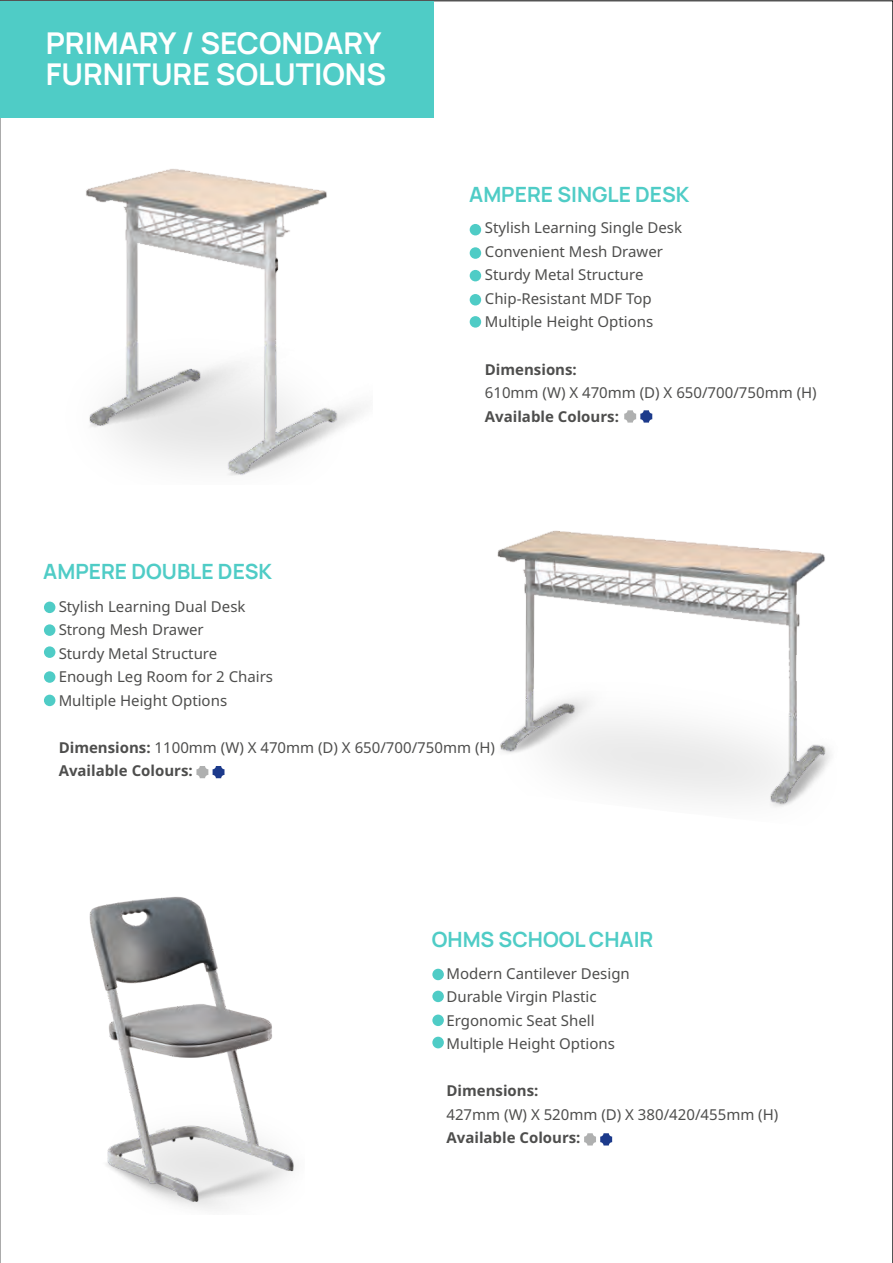
<style>
.page{position:relative;width:893px;height:1263px;background:#fff}
.page>*{position:absolute;margin:0;border:0;box-sizing:border-box;transform-origin:0 0}
.t1{font:700 30px/31px "Manrope";color:#fff}
.t2{font:700 21px "Manrope";color:#4fccc6}
.t3{font:15px/23.5px "Noto Sans";color:#4e4e4d}
.t4{font:700 15px "Noto Sans";color:#4e4e4d}
.s1{font-weight:700}
</style>
<div class="page">
<img style="left:86px;top:169px;width:276px;height:307px">
<img style="left:497px;top:530px;width:334px;height:277px">
<div style="left:470px;top:224px;width:11px;height:11px;background:#4fccc6;border-radius:50%"></div>
<div style="left:470px;top:247px;width:11px;height:12px;background:#4fccc6;border-radius:50%"></div>
<div style="left:470px;top:270px;width:11px;height:11px;background:#4fccc6;border-radius:50%"></div>
<div style="left:470px;top:294px;width:11px;height:11px;background:#4fccc6;border-radius:50%"></div>
<div style="left:470px;top:316px;width:11px;height:12px;background:#4fccc6;border-radius:50%"></div>
<svg style="left:624px;top:410px;width:12px;height:13px"></svg>
<svg style="left:640px;top:410px;width:12px;height:13px"></svg>
<div style="left:44px;top:695px;width:11px;height:11px;background:#4fccc6;border-radius:50%"></div>
<div style="left:44px;top:671px;width:11px;height:12px;background:#4fccc6;border-radius:50%"></div>
<div style="left:44px;top:646px;width:11px;height:12px;background:#4fccc6;border-radius:50%"></div>
<div style="left:44px;top:624px;width:11px;height:12px;background:#4fccc6;border-radius:50%"></div>
<div style="left:44px;top:602px;width:11px;height:11px;background:#4fccc6;border-radius:50%"></div>
<svg style="left:196px;top:766px;width:12px;height:12px"></svg>
<div style="left:213px;top:766px;width:11px;height:12px;background:#1c3a8b;border-radius:3px"></div>
<div style="left:432px;top:969px;width:12px;height:11px;background:#4fccc6;border-radius:50%"></div>
<div style="left:432px;top:991px;width:12px;height:11px;background:#4fccc6;border-radius:50%"></div>
<div style="left:432px;top:1014px;width:12px;height:12px;background:#4fccc6;border-radius:50%"></div>
<div style="left:432px;top:1037px;width:12px;height:11px;background:#4fccc6;border-radius:50%"></div>
<svg style="left:584px;top:1133px;width:12px;height:12px"></svg>
<svg style="left:600px;top:1133px;width:12px;height:12px"></svg>
<div style="left:0;top:1px;width:434px;height:116px;background:#4fccc6"></div>
<img style="left:89px;top:896px;width:205px;height:313px">
<h1 class="t1" style="left:46px;top:27px;width:342px">PRIMARY / SECONDARY<br>FURNITURE SOLUTIONS</h1>
<h2 class="t2" style="left:469px;top:180px;width:222px">AMPERE SINGLE DESK</h2>
<p class="t3" style="left:485px;top:216px;width:199px">Stylish Learning Single Desk<br>Convenient Mesh Drawer<br>Sturdy Metal Structure<br>Chip-Resistant MDF Top<br>Multiple Height Options</p>
<p class="t4" style="left:485px;top:358px;width:94px">Dimensions:</p>
<p class="t3" style="left:485px;top:380px;width:333px">610mm (W) X 470mm (D) X 650/700/750mm (H)</p>
<p class="t4" style="left:485px;top:405px;width:136px">Available Colours:</p>
<h2 class="t2" style="left:43px;top:556px;width:230px">AMPERE DOUBLE DESK</h2>
<p class="t3" style="left:59px;top:594px;width:216px">Stylish Learning Dual Desk<br>Strong Mesh Drawer<br>Sturdy Metal Structure<br>Enough Leg Room for 2 Chairs<br>Multiple Height Options</p>
<p class="t3" style="left:59px;top:735px;width:438px"><span class="s1">Dimensions:</span> 1100mm (W) X 470mm (D) X 650/700/750mm (H)<br><span class="s1">Available Colours:</span></p>
<h2 class="t2" style="left:432px;top:925px;width:223px">OHMS SCHOOL CHAIR</h2>
<p class="t3" style="left:446px;top:961px;width:185px">Modern Cantilever Design<br>Durable Virgin Plastic<br>Ergonomic Seat Shell<br>Multiple Height Options</p>
<p class="t4" style="left:446px;top:1080px;width:94px">Dimensions:</p>
<p class="t3" style="left:446px;top:1102px;width:333px">427mm (W) X 520mm (D) X 380/420/455mm (H)</p>
<p class="t4" style="left:446px;top:1127px;width:136px">Available Colours:</p>
</div>
